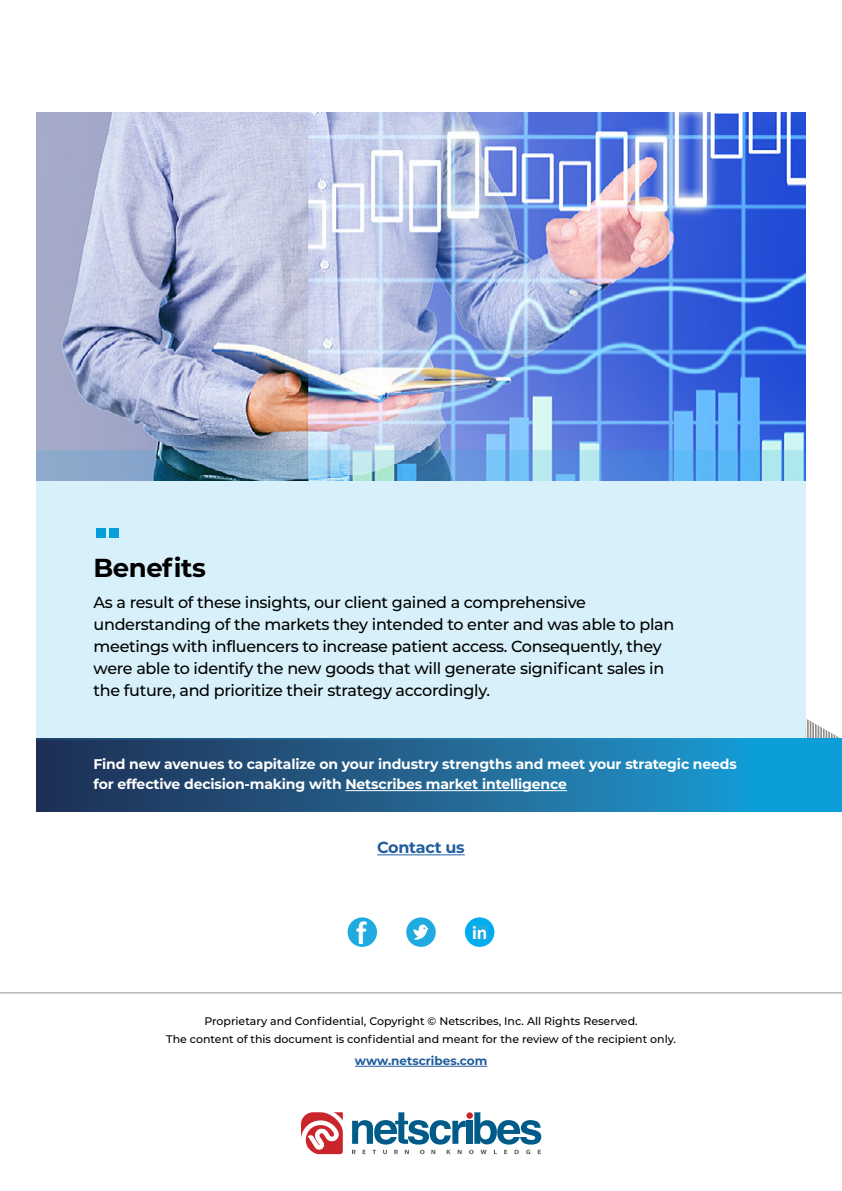
<style>
.page{position:relative;width:842px;height:1191px;background:#fff}
.page>*{position:absolute;margin:0;border:0;box-sizing:border-box;transform-origin:0 0}
.t1{font:700 33px "Calibri";color:#fff}
.t2{font:700 26px "Montserrat";letter-spacing:-.02em;color:#000}
.t3{font:700 19.5px "Calibri";color:#fff}
.t4{font:500 16px/22px "Montserrat";letter-spacing:-.02em;color:#000}
.t5{font:700 16px "Montserrat";letter-spacing:-.02em;color:#215e9e}
.t6{font:700 14px/20px "Montserrat";letter-spacing:-.01em;color:#fff}
.t7{font:700 12px "Montserrat";color:#215e9e}
.t8{font:500 11px/18px "Montserrat";color:#000;text-align:center}
</style>
<div class="page">
<svg style="left:807px;top:719px;width:33px;height:19px"></svg>
<hr style="left:809px;top:718px;width:1px;height:42px;background:#fff">
<hr style="left:812px;top:718px;width:1px;height:42px;background:#fff">
<hr style="left:814px;top:718px;width:1px;height:42px;background:#fff">
<hr style="left:817px;top:718px;width:1px;height:42px;background:#fff">
<hr style="left:819px;top:718px;width:1px;height:42px;background:#fff">
<hr style="left:822px;top:718px;width:1px;height:42px;background:#fff">
<hr style="left:833px;top:718px;width:1px;height:42px;background:#fff">
<hr style="left:838px;top:718px;width:1px;height:42px;background:#fff">
<hr style="left:835px;top:718px;width:1px;height:42px;background:#fff">
<hr style="left:830px;top:718px;width:1px;height:42px;background:#fff">
<hr style="left:827px;top:718px;width:1px;height:42px;background:#fff">
<hr style="left:825px;top:718px;width:1px;height:42px;background:#fff">
<svg style="left:301px;top:1112px;width:42px;height:42px"></svg>
<svg style="left:352px;top:1112px;width:189px;height:42px"></svg>
<div style="left:466px;top:1112px;width:7px;height:6px;background:#ca252b;border-radius:50%"></div>
<hr style="left:0;top:992px;width:842px;height:1px;background:#939598">
<hr style="left:355px;top:1066px;width:132px;height:1px;background:#215e9e">
<hr style="left:377px;top:854px;width:88px;height:1px;background:#215e9e">
<div style="left:406px;top:917px;width:30px;height:30px;background:#1fabe0;border-radius:50%"></div>
<svg style="left:413px;top:924px;width:15px;height:15px"></svg>
<div style="left:348px;top:917px;width:29px;height:30px;background:#1fabe0;border-radius:50%"></div>
<div style="left:465px;top:917px;width:29px;height:30px;background:#00aeef;border-radius:50%"></div>
<div style="left:472px;top:924px;width:15px;height:15px;background:#1fabe0"></div>
<div style="left:36px;top:738px;width:806px;height:73px;background:linear-gradient(to right,#262c4f,#17a5de)"></div>
<hr style="left:345px;top:790px;width:222px;height:1px;background:#fff">
<img style="left:36px;top:112px;width:770px;height:338px">
<svg style="left:36px;top:450px;width:770px;height:289px;background:#cbe7f4"></svg>
<div style="left:96px;top:528px;width:10px;height:9px;background:#049fdb"></div>
<div style="left:109px;top:528px;width:10px;height:9px;background:#049fdb"></div>
<h2 class="t2" style="left:94px;top:549px;width:114px">Benefits</h2>
<p class="t4" style="left:94px;top:590px;width:582px">As a result of these insights, our client gained a comprehensive understanding of the markets they intended to enter and was able to plan meetings with influencers to increase patient access. Consequently, they were able to identify the new goods that will generate significant sales in the future, and prioritize their strategy accordingly.</p>
<p class="t6" style="left:94px;top:753px;width:645px">Find new avenues to capitalize on your industry strengths and meet your strategic needs for effective decision-making with Netscribes market intelligence</p>
<p class="t5" style="left:377px;top:836px;width:89px">Contact us</p>
<h1 class="t1" style="left:356px;top:909px;width:12px">f</h1>
<p class="t3" style="left:472px;top:919px;width:17px">in</p>
<p class="t8" style="left:166px;top:1011px;width:511px">Proprietary and Confidential, Copyright © Netscribes, Inc. All Rights Reserved.<br>The content of this document is confidential and meant for the review of the recipient only.</p>
<p class="t7" style="left:355px;top:1052px;width:134px">www.netscribes.com</p>
</div>
